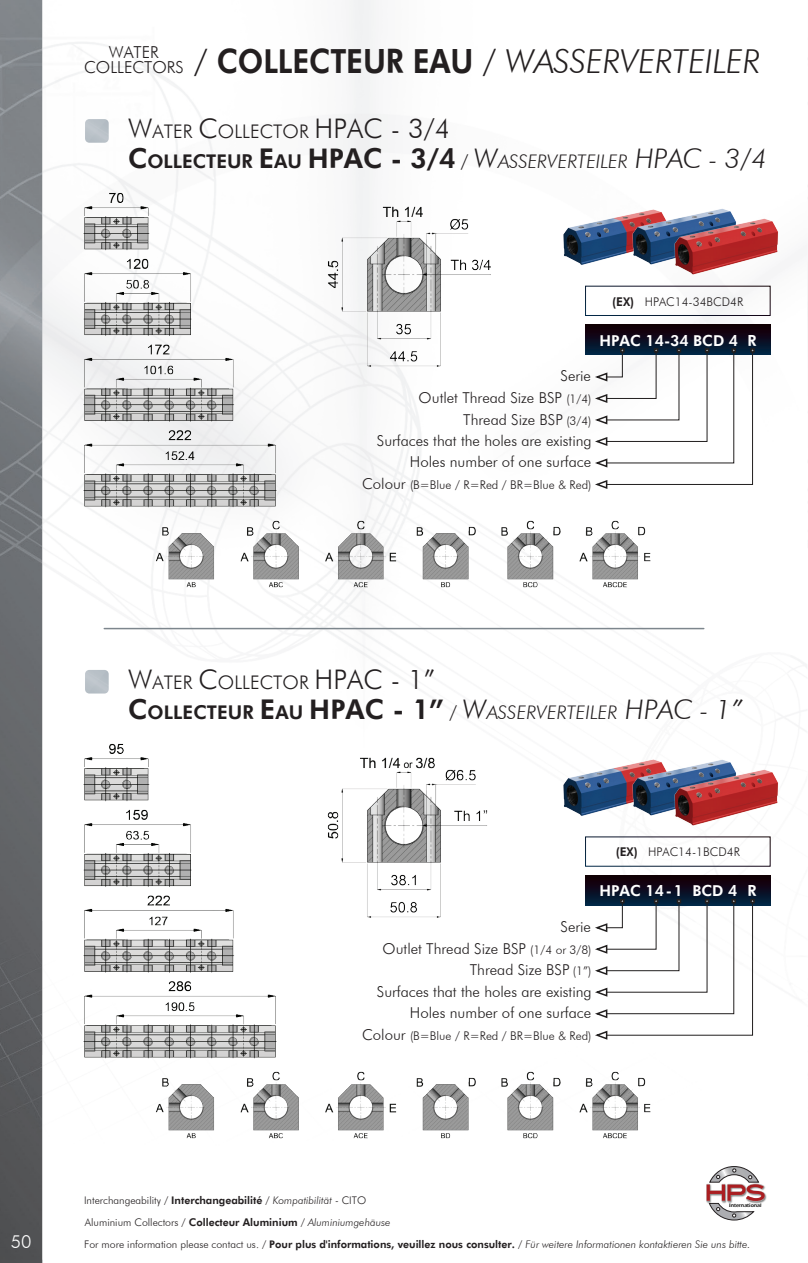
<style>
.page{position:relative;width:808px;height:1263px;background:#fff}
.page>*{position:absolute;margin:0;border:0;box-sizing:border-box;transform-origin:0 0}
.t1{font:italic 300 33px "Futura BT";letter-spacing:-.005em;color:#231f20}
.t2{font:italic 300 18.75px/30px "Futura BT";color:#231f20}
.t3{font:300 18px "Futura BT";color:#fff}
.t4{font:300 16.5px/15px "Futura BT";color:#231f20;text-align:center}
.t5{font:300 15px/21.5px "Futura BT";color:#211e1e;text-align:right}
.t6{font:700 15px "Futura BT";color:#fff}
.t7{font:300 12px "Futura BT";color:#231f20}
.t8{font:italic 300 10.5px "Futura BT";color:#231f20}
.t9{font:300 10.5px "Futura BT";color:#231f20}
.t10{font:600 5.25px "Eras ITC";letter-spacing:.005em;color:#050504}
.s1{font-style:normal}
.s2{font-weight:700;font-style:normal}
.s3{font-style:normal;font-size:27px}
.s4{font-weight:700;font-style:normal;font-size:27px}
.s5{font-size:27px}
.s6{font-weight:700}
.s7{color:#231f20}
.s8{font-size:12px;color:#231f20}
.s9{font-size:15px}
.s10{font-style:italic}
</style>
<div class="page">
<img style="left:0;top:0;width:43px;height:1260px">
<div style="left:0;top:921px;width:43px;height:134px;background:#5c5e61"></div>
<img style="left:43px;top:0;width:739px;height:1221px">
<img style="left:85px;top:119px;width:24px;height:24px">
<img style="left:85px;top:670px;width:24px;height:23px">
<img style="left:68px;top:175px;width:230px;height:355px">
<img style="left:68px;top:725px;width:230px;height:355px">
<img style="left:131px;top:1054px;width:546px;height:97px">
<img style="left:131px;top:503px;width:546px;height:97px">
<img style="left:319px;top:195px;width:182px;height:181px">
<img style="left:319px;top:746px;width:182px;height:181px">
<svg style="left:585px;top:325px;width:185px;height:29px"></svg>
<div style="left:585px;top:286px;width:185px;height:30px;border:1px solid #fff"></div>
<svg style="left:595px;top:348px;width:160px;height:142px"></svg>
<hr style="left:104px;top:628px;width:600px;height:1px;background:#7d868d">
<img style="left:561px;top:208px;width:71px;height:58px">
<img style="left:632px;top:208px;width:106px;height:58px">
<img style="left:673px;top:218px;width:106px;height:58px">
<svg style="left:585px;top:876px;width:185px;height:29px"></svg>
<div style="left:585px;top:836px;width:185px;height:30px;border:1px solid #fff"></div>
<svg style="left:595px;top:899px;width:160px;height:142px"></svg>
<img style="left:561px;top:759px;width:107px;height:58px">
<img style="left:632px;top:758px;width:106px;height:58px">
<img style="left:673px;top:769px;width:106px;height:58px">
<img style="left:705px;top:1183px;width:63px;height:21px">
<svg style="left:707px;top:1166px;width:58px;height:54px"></svg>
<p class="t4" style="left:84px;top:44px;width:101px">WATER<br>COLLECTORS</p>
<h1 class="t1" style="left:194px;top:41px;width:567px"><span class="s1">/</span> <span class="s2">COLLECTEUR EAU</span> <span class="s1">/</span> WASSERVERTEILER</h1>
<p class="t2" style="left:128px;top:117px;width:640px"><span class="s3">W</span><span class="s1">ATER</span> <span class="s3">C</span><span class="s1">OLLECTOR</span> <span class="s3">HPAC - 3/4<br></span><span class="s4">C</span><span class="s2">OLLECTEUR</span> <span class="s4">E</span><span class="s2">AU</span> <span class="s4">HPAC - 3/4</span> <span class="s1">/</span> <span class="s5">W</span>ASSERVERTEILER <span class="s5">HPAC - 3/4</span></p>
<p class="t7" style="left:612px;top:294px;width:133px"><span class="s6">(EX)</span> HPAC14-34BCD4R</p>
<p class="t5" style="left:377px;top:365px;width:216px">Serie<br><span class="s7">Outlet Thread Size BSP</span> <span class="s8">(1/4)<br></span><span class="s7">Thread Size BSP</span> <span class="s8">(3/4)<br></span>Surfaces that the holes are existing<br>Holes number of one surface</p>
<p class="t7" style="left:362px;top:478px;width:231px"><span class="s9">Colour</span> (B=Blue / R=Red / BR=Blue &amp; Red)</p>
<p class="t6" style="left:600px;top:331px;width:158px">HPAC 14-34 BCD 4 R</p>
<p class="t2" style="left:128px;top:667px;width:617px"><span class="s3">W</span><span class="s1">ATER</span> <span class="s3">C</span><span class="s1">OLLECTOR</span> <span class="s3">HPAC - 1”<br></span><span class="s4">C</span><span class="s2">OLLECTEUR</span> <span class="s4">E</span><span class="s2">AU</span> <span class="s4">HPAC - 1”</span> <span class="s1">/</span> <span class="s5">W</span>ASSERVERTEILER <span class="s5">HPAC - 1”</span></p>
<p class="t7" style="left:616px;top:845px;width:126px"><span class="s6">(EX)</span> HPAC14-1BCD4R</p>
<p class="t5" style="left:377px;top:916px;width:216px">Serie<br><span class="s7">Outlet Thread Size BSP</span> <span class="s8">(1/4 or 3/8)<br></span><span class="s7">Thread Size BSP</span> <span class="s8">(1”)<br></span>Surfaces that the holes are existing<br>Holes number of one surface</p>
<p class="t7" style="left:362px;top:1028px;width:231px"><span class="s9">Colour</span> (B=Blue / R=Red / BR=Blue &amp; Red)</p>
<p class="t6" style="left:600px;top:882px;width:158px">HPAC 14-1 BCD 4 R</p>
<p class="t3" style="left:11px;top:1231px;width:22px">50</p>
<p class="t9" style="left:84px;top:1193px;width:284px">Interchangeability / <span class="s6">Interchangeabilité</span> / <span class="s10">Kompatibilität</span> - CITO</p>
<p class="t10" style="left:729px;top:1202px;width:34px">International</p>
<p class="t8" style="left:84px;top:1238px;width:668px"><span class="s1">For more information please contact us. /</span> <span class="s2">Pour plus d'informations, veuillez nous consulter.</span> <span class="s1">/</span> Für weitere Informationen kontaktieren Sie uns bitte.</p>
<p class="t9" style="left:85px;top:1216px;width:307px">Aluminium Collectors / <span class="s6">Collecteur Aluminium</span> / <span class="s10">Aluminiumgehäuse</span></p>
</div>
